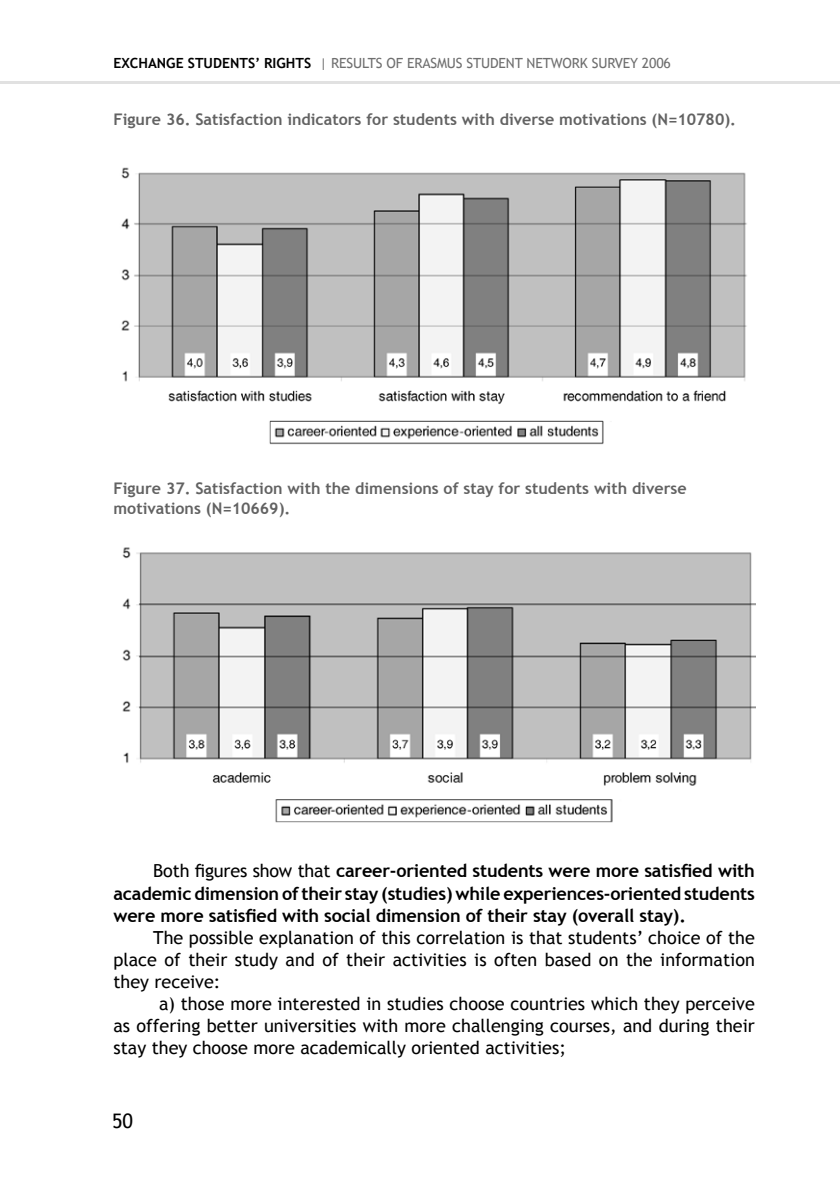
<style>
.page{position:relative;width:840px;height:1180px;background:#fff}
.page>*{position:absolute;margin:0;border:0;box-sizing:border-box;transform-origin:0 0}
.t1{font:20px "Trebuchet MS";color:#000}
.t2{font:18px/22px "Trebuchet MS";color:#000;text-align:justify}
.t3{font:700 18px/22px "Trebuchet MS";letter-spacing:-.01em;color:#000;text-align:justify}
.t4{font:700 16px/20px "Trebuchet MS";color:#626262}
.t5{font:700 14px "Trebuchet MS";color:#000}
.t6{font:14px "Trebuchet MS";letter-spacing:-.01em;color:#6f6f6f}
.s1{font-weight:400;color:#6f6f6f}
.s2{font-weight:400}
</style>
<div class="page">
<hr style="left:0;top:81px;width:839px;height:3px;background:#e1e1e1">
<img style="left:121px;top:167px;width:626px;height:278px">
<img style="left:122px;top:547px;width:632px;height:276px">
<p class="t5" style="left:113px;top:55px;width:377px">Exchange students’ rights <span class="s1">| Resu lts of Erasmus Studen</span></p>
<p class="t6" style="left:514px;top:55px;width:93px">t Network Surve</p>
<p class="t6" style="left:630px;top:55px;width:42px">y 2006</p>
<p class="t4" style="left:113px;top:110px;width:623px">Figure 36. Satisfaction indicators for students with diverse motivations (N=10780).</p>
<p class="t4" style="left:113px;top:478px;width:574px">Figure 37. Satisfaction with the dimensions of stay for students with diverse motivations (N=10669).</p>
<p class="t3" style="left:113px;top:860px;width:642px;text-indent:40px"><span class="s2">Both figures show that</span> career-oriented students were more satisfied with academic dimension of their stay (studies) while experiences-oriented students were more satisfied with social dimension of their stay (overall stay).</p>
<p class="t2" style="left:113px;top:926px;width:642px;text-indent:40px">The possible explanation of this correlation is that students’ choice of the place of their study and of their activities is often based on the information they receive:</p>
<p class="t2" style="left:113px;top:992px;width:642px;text-indent:45px">a) those more interested in studies choose countries which they perceive as offering better universities with more challenging courses, and during their stay they choose more academically oriented activities;</p>
<p class="t1" style="left:112px;top:1108px;width:22px">50</p>
</div>
